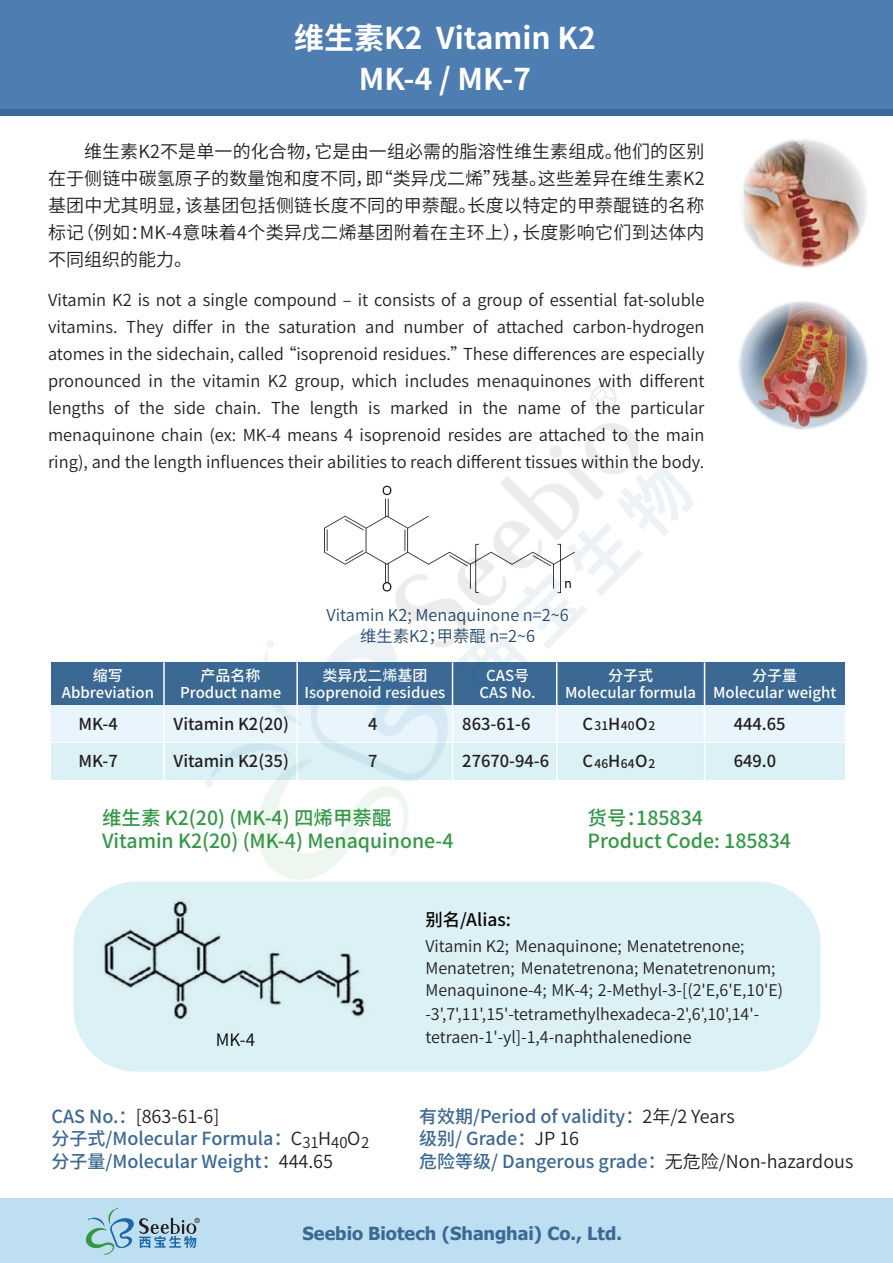
<style>
.page{position:relative;width:893px;height:1263px;background:#fff}
.page>*{position:absolute;margin:0;border:0;box-sizing:border-box;transform-origin:0 0}
.t1{font:700 30px/40.5px "Noto Sans Hans";color:#fff;text-align:center}
.t2{font:500 19.5px/22.5px "Source Han Sans CN";color:#359847}
.t3{font:18px/27px "Source Han Sans CN";letter-spacing:.015em;color:#231f20;text-align:justify}
.t4{font:500 18px/22.5px "Source Han Sans CN";color:#3b6994}
.t5{font:700 18px "Tahoma";color:#3b6994}
.t6{font:500 17.4px "Source Han Sans CN";color:#050403}
.t7{font:17.1px "Source Han Sans CN";color:#030303}
.t8{font:16.5px/27px "Source Han Sans CN";color:#231f20;text-align:justify}
.t9{font:500 16.5px "Source Han Sans CN";color:#231f20}
.t10{font:16.35px/21px "Source Han Sans CN";color:#274a71;text-align:center}
.t11{font:16.05px/21.6px "Source Han Sans CN";color:#231f20}
.t12{font:500 15px/16.5px "Source Han Sans CN";color:#fff;text-align:center}
.t13{font:15px "Source Han Sans CN";color:#231f20}
.t14{font:500 12px "Source Han Sans CN";color:#231f20}
.s1{font-weight:400;color:#231f20}
</style>
<div class="page">
<img style="left:741px;top:140px;width:125px;height:128px">
<img style="left:738px;top:301px;width:131px;height:129px">
<div style="left:0;top:4px;width:893px;height:112px;background:#3b6994"></div>
<div style="left:73px;top:881px;width:747px;height:191px;background:#dbf1f6;border-radius:63px"></div>
<div style="left:0;top:0;width:893px;height:109px;background:#4e7db1"></div>
<div style="left:51px;top:662px;width:793px;height:43px;background:#3b6994"></div>
<div style="left:51px;top:705px;width:793px;height:37px;background:#e8f5fc"></div>
<div style="left:51px;top:743px;width:793px;height:37px;background:#dbf1f6"></div>
<div style="left:0;top:1199px;width:893px;height:64px;background:#bedef1"></div>
<img style="left:104px;top:921px;width:261px;height:98px">
<svg style="left:85px;top:1207px;width:115px;height:48px"></svg>
<img style="left:157px;top:385px;width:579px;height:536px">
<h1 class="t1" style="left:294px;top:19px;width:303px">维生素K2 Vitamin K2<br>MK-4 / MK-7</h1>
<p class="t3" style="left:48px;top:138px;width:658px;text-indent:36px">维生素K2不是单一的化合物，它是由一组必需的脂溶性维生素组成。他们的区别在于侧链中碳氢原子的数量饱和度不同，即“类异戊二烯”残基。这些差异在维生素K2基团中尤其明显，该基团包括侧链长度不同的甲萘醌。长度以特定的甲萘醌链的名称标记（例如：MK-4意味着4个类异戊二烯基团附着在主环上），长度影响它们到达体内不同组织的能力。</p>
<p class="t8" style="left:48px;top:286px;width:658px">Vitamin K2 is not a single compound ‒ it consists of a group of essential fat-soluble vitamins. They differ in the saturation and number of attached carbon-hydrogen atomes in the sidechain, called “isoprenoid residues.”These differences are especially pronounced in the vitamin K2 group, which includes menaquinones with different lengths of the side chain. The length is marked in the name of the particular menaquinone chain (ex: MK-4 means 4 isoprenoid resides are attached to the main ring), and the length influences their abilities to reach different tissues within the body.</p>
<p class="t10" style="left:327px;top:605px;width:244px">Vitamin K2; Menaquinone n=2~6维生素K2；甲萘醌 n=2~6</p>
<p class="t12" style="left:62px;top:668px;width:94px">缩写<br>Abbreviation</p>
<p class="t12" style="left:480px;top:668px;width:58px">CAS号<br>CAS No.</p>
<p class="t12" style="left:565px;top:668px;width:133px">分子式<br>Molecular formula</p>
<p class="t12" style="left:713px;top:668px;width:125px">分子量<br>Molecular weight</p>
<p class="t12" style="left:180px;top:668px;width:103px">产品名称<br>Product name</p>
<p class="t12" style="left:304px;top:668px;width:143px">类异戊二烯基团<br>Isoprenoid residues</p>
<p class="t9" style="left:79px;top:714px;width:41px">MK-4</p>
<p class="t9" style="left:174px;top:714px;width:117px">Vitamin K2(20)</p>
<p class="t9" style="left:368px;top:714px;width:11px">4</p>
<p class="t9" style="left:462px;top:714px;width:70px">863-61-6</p>
<p class="t9" style="left:583px;top:714px;width:67px">C H O</p>
<p class="t9" style="left:734px;top:714px;width:53px">444.65</p>
<p class="t9" style="left:79px;top:751px;width:41px">MK-7</p>
<p class="t9" style="left:174px;top:751px;width:117px">Vitamin K2(35)</p>
<p class="t9" style="left:368px;top:751px;width:11px">7</p>
<p class="t9" style="left:462px;top:751px;width:89px">27670-94-6</p>
<p class="t9" style="left:583px;top:751px;width:67px">C H O</p>
<p class="t9" style="left:734px;top:751px;width:44px">649.0</p>
<p class="t2" style="left:102px;top:807px;width:353px">维生素 K2(20) (MK-4) 四烯甲萘醌<br>Vitamin K2(20) (MK-4) Menaquinone-4</p>
<p class="t2" style="left:587px;top:807px;width:205px">货号：185834<br>Product Code: 185834</p>
<p class="t14" style="left:594px;top:719px;width:62px">31 40 2</p>
<p class="t14" style="left:594px;top:757px;width:62px">46 64 2</p>
<p class="t7" style="left:216px;top:1030px;width:41px">MK-4</p>
<p class="t6" style="left:425px;top:910px;width:87px">别名/Alias:</p>
<p class="t11" style="left:425px;top:936px;width:359px">Vitamin K2; Menaquinone; Menatetrenone;<br>Menatetren; Menatetrenona; Menatetrenonum;<br>Menaquinone-4; MK-4; 2-Methyl-3-[(2'E,6'E,10'E)</p>
<p class="t11" style="left:425px;top:1003px;width:335px;line-height:22.8px">-3',7',11',15'-tetramethylhexadeca-2',6',10',14'- tetraen-1'-yl]-1,4-naphthalenedione</p>
<p class="t4" style="left:51px;top:1105px;width:311px">CAS No.：<span class="s1">[863-61-6]<br></span>分子式/Molecular Formula：<span class="s1">C H O</span>分子量/Molecular Weight：<span class="s1">444.65</span></p>
<p class="t4" style="left:419px;top:1105px;width:436px">有效期/Period of validity：<span class="s1">2年/2 Years<br></span>级别/ Grade：<span class="s1">JP 16<br></span>危险等级/ Dangerous grade：<span class="s1">无危险/Non-hazardous</span></p>
<p class="t13" style="left:302px;top:1134px;width:68px">31 40 2</p>
<p class="t5" style="left:302px;top:1221px;width:321px">Seebio Biotech (Shanghai) Co., Ltd.</p>
</div>
